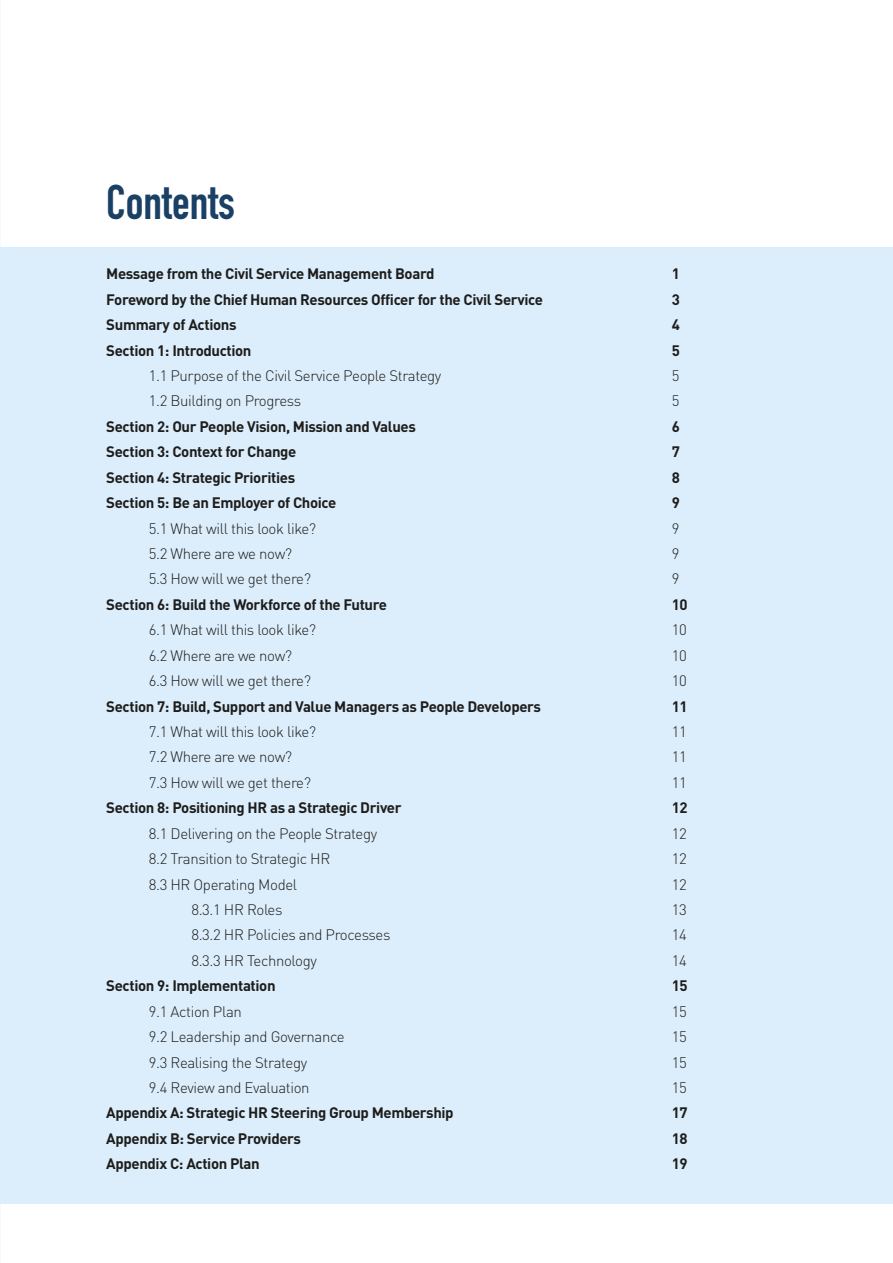
<style>
.page{position:relative;width:893px;height:1263px;background:#fff}
.page>*{position:absolute;margin:0;border:0;box-sizing:border-box;transform-origin:0 0}
.t1{font:48px "DIN Engschrift Std";color:#1a4066}
.t2{font:700 15px "DIN";letter-spacing:-.025em;color:#1d1d1b}
.t3{font:300 15px "DIN";letter-spacing:-.025em;color:#1d1d1b}
</style>
<div class="page">
<div style="left:0;top:247px;width:893px;height:956px;background:#dcedfb"></div>
<h1 class="t1" style="left:106px;top:174px;width:130px">Contents</h1>
<p class="t2" style="left:106px;top:264px;width:330px">Message from the Civil Service Management Board</p>
<p class="t2" style="left:672px;top:264px;width:10px">1</p>
<p class="t2" style="left:106px;top:289px;width:438px">Foreword by the Chief Human Resources Officer for the Civil Service</p>
<p class="t2" style="left:672px;top:289px;width:10px">3</p>
<p class="t2" style="left:106px;top:315px;width:132px">Summary of Actions</p>
<p class="t2" style="left:672px;top:315px;width:10px">4</p>
<p class="t2" style="left:106px;top:340px;width:147px">Section 1: Introduction</p>
<p class="t2" style="left:672px;top:340px;width:10px">5</p>
<p class="t3" style="left:149px;top:366px;width:294px">1.1 Purpose of the Civil Service People Strategy</p>
<p class="t3" style="left:672px;top:366px;width:9px">5</p>
<p class="t3" style="left:149px;top:392px;width:154px">1.2 Building on Progress</p>
<p class="t3" style="left:672px;top:392px;width:9px">5</p>
<p class="t2" style="left:106px;top:417px;width:311px">Section 2: Our People Vision, Mission and Values</p>
<p class="t2" style="left:672px;top:417px;width:10px">6</p>
<p class="t2" style="left:106px;top:442px;width:192px">Section 3: Context for Change</p>
<p class="t2" style="left:672px;top:442px;width:10px">7</p>
<p class="t2" style="left:106px;top:467px;width:190px">Section 4: Strategic Priorities</p>
<p class="t2" style="left:672px;top:467px;width:10px">8</p>
<p class="t2" style="left:106px;top:493px;width:232px">Section 5: Be an Employer of Choice</p>
<p class="t2" style="left:672px;top:493px;width:10px">9</p>
<p class="t3" style="left:149px;top:519px;width:169px">5.1 What will this look like?</p>
<p class="t3" style="left:672px;top:519px;width:9px">9</p>
<p class="t3" style="left:149px;top:544px;width:145px">5.2 Where are we now?</p>
<p class="t3" style="left:672px;top:544px;width:9px">9</p>
<p class="t3" style="left:149px;top:570px;width:164px">5.3 How will we get there?</p>
<p class="t3" style="left:672px;top:570px;width:9px">9</p>
<p class="t2" style="left:106px;top:595px;width:282px">Section 6: Build the Workforce of the Future</p>
<p class="t2" style="left:672px;top:595px;width:17px">10</p>
<p class="t3" style="left:149px;top:621px;width:169px">6.1 What will this look like?</p>
<p class="t3" style="left:672px;top:621px;width:17px">10</p>
<p class="t3" style="left:149px;top:646px;width:145px">6.2 Where are we now?</p>
<p class="t3" style="left:672px;top:646px;width:17px">10</p>
<p class="t3" style="left:149px;top:671px;width:164px">6.3 How will we get there?</p>
<p class="t3" style="left:672px;top:671px;width:17px">10</p>
<p class="t2" style="left:106px;top:696px;width:436px">Section 7: Build, Support and Value Managers as People Developers</p>
<p class="t2" style="left:672px;top:696px;width:17px">11</p>
<p class="t3" style="left:149px;top:722px;width:169px">7.1 What will this look like?</p>
<p class="t3" style="left:672px;top:722px;width:17px">11</p>
<p class="t3" style="left:149px;top:748px;width:145px">7.2 Where are we now?</p>
<p class="t3" style="left:672px;top:748px;width:17px">11</p>
<p class="t3" style="left:149px;top:773px;width:164px">7.3 How will we get there?</p>
<p class="t3" style="left:672px;top:773px;width:17px">11</p>
<p class="t2" style="left:106px;top:798px;width:297px">Section 8: Positioning HR as a Strategic Driver</p>
<p class="t2" style="left:672px;top:798px;width:17px">12</p>
<p class="t3" style="left:149px;top:824px;width:230px">8.1 Delivering on the People Strategy</p>
<p class="t3" style="left:672px;top:824px;width:17px">12</p>
<p class="t3" style="left:149px;top:849px;width:183px">8.2 Transition to Strategic HR</p>
<p class="t3" style="left:672px;top:849px;width:17px">12</p>
<p class="t3" style="left:149px;top:875px;width:150px">8.3 HR Operating Model</p>
<p class="t3" style="left:672px;top:875px;width:17px">12</p>
<p class="t3" style="left:191px;top:900px;width:93px">8.3.1 HR Roles</p>
<p class="t3" style="left:672px;top:900px;width:17px">13</p>
<p class="t3" style="left:191px;top:926px;width:201px">8.3.2 HR Policies and Processes</p>
<p class="t3" style="left:672px;top:926px;width:17px">14</p>
<p class="t3" style="left:191px;top:951px;width:127px">8.3.3 HR Technology</p>
<p class="t3" style="left:672px;top:951px;width:17px">14</p>
<p class="t2" style="left:106px;top:976px;width:171px">Section 9: Implementation</p>
<p class="t2" style="left:672px;top:976px;width:17px">15</p>
<p class="t3" style="left:149px;top:1002px;width:95px">9.1 Action Plan</p>
<p class="t3" style="left:672px;top:1002px;width:17px">15</p>
<p class="t3" style="left:149px;top:1027px;width:197px">9.2 Leadership and Governance</p>
<p class="t3" style="left:672px;top:1027px;width:17px">15</p>
<p class="t3" style="left:149px;top:1053px;width:160px">9.3 Realising the Strategy</p>
<p class="t3" style="left:672px;top:1053px;width:17px">15</p>
<p class="t3" style="left:149px;top:1078px;width:162px">9.4 Review and Evaluation</p>
<p class="t3" style="left:672px;top:1078px;width:17px">15</p>
<p class="t2" style="left:106px;top:1103px;width:349px">Appendix A: Strategic HR Steering Group Membership</p>
<p class="t2" style="left:672px;top:1103px;width:17px">17</p>
<p class="t2" style="left:106px;top:1128px;width:196px">Appendix B: Service Providers</p>
<p class="t2" style="left:672px;top:1128px;width:17px">18</p>
<p class="t2" style="left:106px;top:1154px;width:155px">Appendix C: Action Plan</p>
<p class="t2" style="left:672px;top:1154px;width:17px">19</p>
</div>
